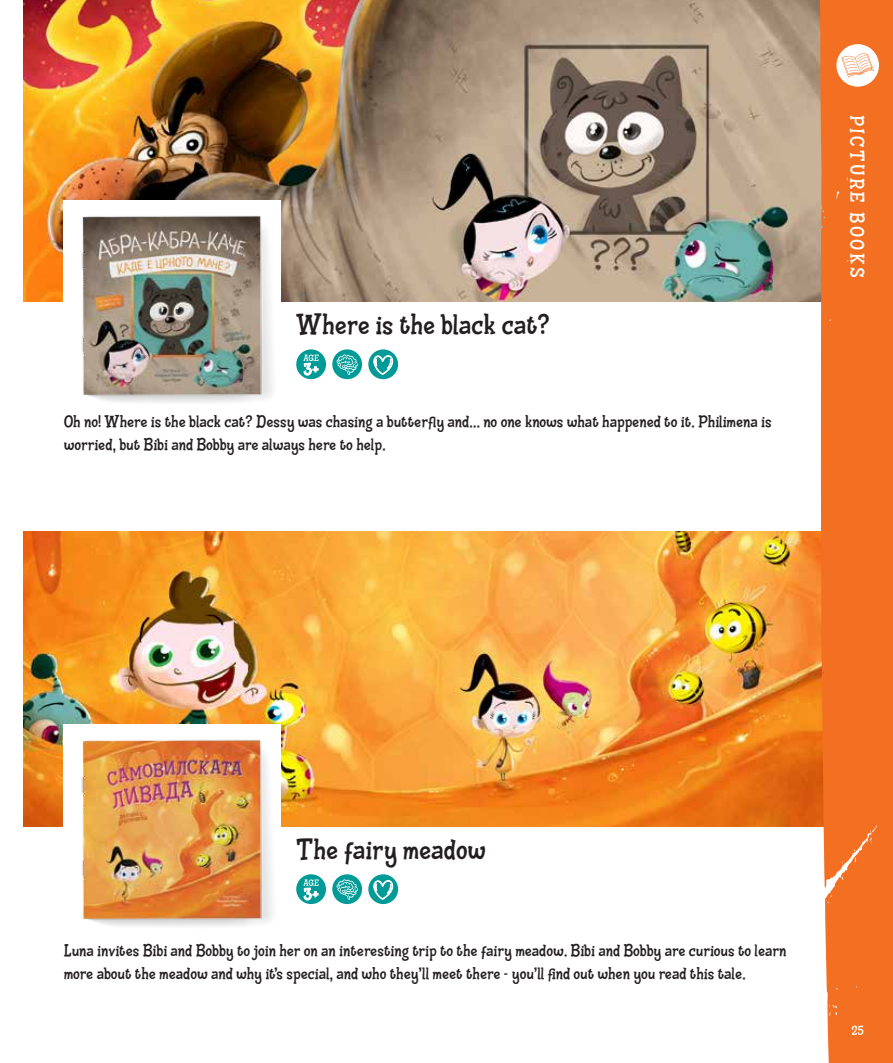
<style>
.page{position:relative;width:893px;height:1063px;background:#fff}
.page>*{position:absolute;margin:0;border:0;box-sizing:border-box;transform-origin:0 0}
.t1{font:36px "Bibi Bobi";color:#231f20}
.t2{font:24px "Bibi Bobi";letter-spacing:.1em;color:#fff}
.t3{font:21px/22.5px "Bibi Bobi";color:#231f20}
.t4{font:16.5px "Bibi Bobi";color:#fff}
</style>
<div class="page">
<img style="left:23px;top:531px;width:797px;height:295px">
<img style="left:23px;top:0;width:797px;height:301px">
<div style="left:64px;top:200px;width:217px;height:223px;background:#fff"></div>
<img style="left:81px;top:215px;width:192px;height:188px">
<div style="left:64px;top:724px;width:217px;height:223px;background:#fff"></div>
<img style="left:81px;top:739px;width:192px;height:188px">
<div style="left:296px;top:349px;width:30px;height:30px;background:#009b97;border-radius:50%"></div>
<svg style="left:303px;top:355px;width:16px;height:21px"></svg>
<div style="left:296px;top:874px;width:30px;height:30px;background:#009b97;border-radius:50%"></div>
<svg style="left:303px;top:879px;width:16px;height:21px"></svg>
<svg style="left:332px;top:349px;width:30px;height:30px"></svg>
<svg style="left:336px;top:354px;width:22px;height:21px"></svg>
<svg style="left:332px;top:874px;width:30px;height:30px"></svg>
<svg style="left:336px;top:879px;width:22px;height:21px"></svg>
<svg style="left:368px;top:349px;width:30px;height:30px"></svg>
<svg style="left:374px;top:354px;width:20px;height:21px"></svg>
<svg style="left:368px;top:874px;width:30px;height:30px"></svg>
<svg style="left:374px;top:879px;width:20px;height:21px"></svg>
<div style="left:820px;top:0;width:73px;height:1063px;background:#f36f21"></div>
<div style="left:836px;top:44px;width:43px;height:43px;background:#fff;border-radius:50%"></div>
<svg style="left:842px;top:53px;width:32px;height:24px"></svg>
<h1 class="t1" style="left:296px;top:307px;width:255px">Where is the black cat?</h1>
<p class="t3" style="left:64px;top:411px;width:709px">Oh no! Where is the black cat? Dessy was chasing a butterfly and... no one knows what happened to it. Philimena is worried, but Bibi and Bobby are always here to help.</p>
<p class="t2" style="left:869px;top:115px;width:164px;rotate:90deg">PICTURE BOOKS</p>
<h1 class="t1" style="left:296px;top:831px;width:191px">The fairy meadow</h1>
<p class="t3" style="left:64px;top:940px;width:724px">Luna invites Bibi and Bobby to join her on an interesting trip to the fairy meadow. Bibi and Bobby are curious to learn more about the meadow and why it’s special, and who they’ll meet there - you’ll find out when you read this tale.</p>
<p class="t4" style="left:852px;top:1022px;width:14px">25</p>
</div>
